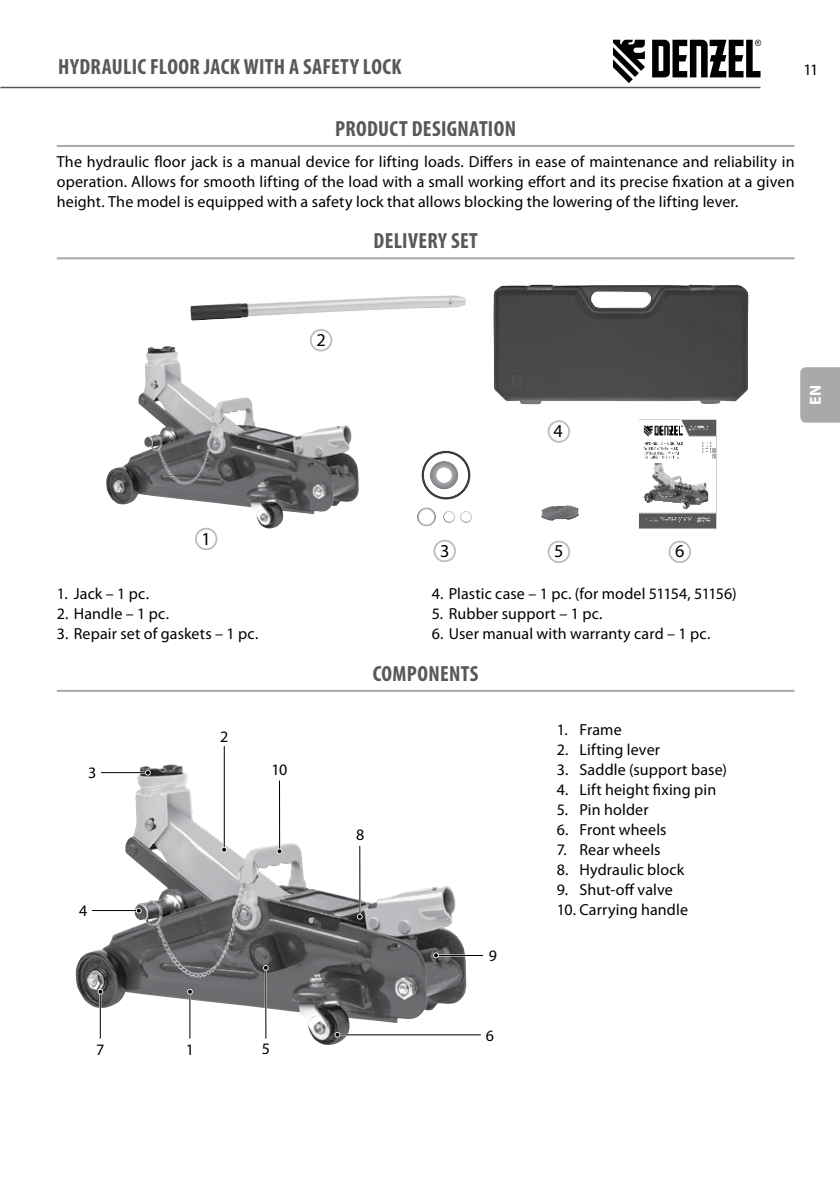
<style>
.page{position:relative;width:840px;height:1191px;background:#fff}
.page>*{position:absolute;margin:0;border:0;box-sizing:border-box;transform-origin:0 0}
.t1{font:700 condensed 22px "Myriad Pro";letter-spacing:.015em;color:#57585b}
.t2{font:18.2px "Myriad Pro";color:#000}
.t3{font:16px/20px "Myriad Pro";letter-spacing:.01em;color:#000;text-align:justify}
.t4{font:700 16px "Myriad Pro";color:#fff}
</style>
<div class="page">
<hr style="left:0;top:87px;width:760px;height:1px;background:#57585b">
<svg style="left:613px;top:40px;width:31px;height:43px"></svg>
<svg style="left:652px;top:40px;width:108px;height:37px"></svg>
<div style="left:800px;top:367px;width:39px;height:55px;background:#a7a9ab"></div>
<hr style="left:57px;top:145px;width:737px;height:2px;background:#a7a9ab">
<hr style="left:57px;top:257px;width:737px;height:2px;background:#a7a9ab">
<div style="left:547px;top:420px;width:22px;height:23px;border:2px solid #bbbdc0;border-radius:50%"></div>
<div style="left:668px;top:540px;width:22px;height:23px;border:2px solid #bbbdc0;border-radius:50%"></div>
<div style="left:547px;top:540px;width:22px;height:23px;border:2px solid #bbbdc0;border-radius:50%"></div>
<div style="left:433px;top:540px;width:22px;height:22px;border:2px solid #bbbdc0;border-radius:50%"></div>
<div style="left:310px;top:329px;width:22px;height:22px;border:2px solid #bbbdc0;border-radius:50%"></div>
<div style="left:195px;top:528px;width:22px;height:22px;border:2px solid #bbbdc0;border-radius:50%"></div>
<svg style="left:443px;top:511px;width:29px;height:12px"></svg>
<img style="left:417px;top:507px;width:18px;height:19px">
<img style="left:421px;top:451px;width:49px;height:49px">
<div style="left:638px;top:420px;width:78px;height:109px;border:1px solid #939597"></div>
<img style="left:106px;top:346px;width:252px;height:182px">
<img style="left:190px;top:295px;width:275px;height:25px">
<img style="left:493px;top:284px;width:255px;height:120px">
<img style="left:541px;top:505px;width:37px;height:16px">
<img style="left:639px;top:421px;width:76px;height:107px">
<hr style="left:57px;top:690px;width:737px;height:2px;background:#a7a9ab">
<img style="left:76px;top:764px;width:390px;height:281px">
<hr style="left:189px;top:993px;width:2px;height:45px;background:#fff">
<hr style="left:189px;top:993px;width:1px;height:45px;background:#000">
<svg style="left:187px;top:989px;width:6px;height:5px"></svg>
<hr style="left:99px;top:993px;width:2px;height:45px;background:#fff">
<hr style="left:100px;top:993px;width:1px;height:45px;background:#000">
<svg style="left:97px;top:989px;width:6px;height:5px"></svg>
<hr style="left:339px;top:1033px;width:141px;height:2px;background:#fff">
<hr style="left:339px;top:1034px;width:141px;height:1px;background:#000">
<svg style="left:334px;top:1032px;width:6px;height:5px"></svg>
<hr style="left:264px;top:969px;width:2px;height:67px;background:#fff">
<hr style="left:265px;top:969px;width:1px;height:69px;background:#000">
<svg style="left:263px;top:965px;width:5px;height:5px"></svg>
<hr style="left:359px;top:848px;width:2px;height:67px;background:#fff">
<hr style="left:359px;top:846px;width:1px;height:69px;background:#000">
<svg style="left:357px;top:914px;width:5px;height:5px"></svg>
<hr style="left:278px;top:783px;width:2px;height:67px;background:#fff">
<hr style="left:279px;top:780px;width:1px;height:70px;background:#000">
<svg style="left:276px;top:848px;width:6px;height:6px"></svg>
<hr style="left:101px;top:771px;width:45px;height:2px;background:#fff">
<hr style="left:101px;top:772px;width:45px;height:1px;background:#000">
<svg style="left:145px;top:770px;width:6px;height:5px"></svg>
<hr style="left:92px;top:909px;width:45px;height:2px;background:#fff">
<hr style="left:92px;top:910px;width:45px;height:1px;background:#000">
<svg style="left:136px;top:907px;width:5px;height:6px"></svg>
<hr style="left:437px;top:954px;width:45px;height:2px;background:#fff">
<hr style="left:437px;top:955px;width:45px;height:1px;background:#000">
<svg style="left:433px;top:952px;width:5px;height:6px"></svg>
<hr style="left:223px;top:746px;width:2px;height:102px;background:#fff">
<hr style="left:224px;top:746px;width:1px;height:102px;background:#000">
<svg style="left:221px;top:846px;width:6px;height:6px"></svg>
<h1 class="t1" style="left:58px;top:56px;width:345px">HYDRAULIC FLOOR JACK WITH A SAFETY LOCK</h1>
<p class="t3" style="left:802px;top:61px;width:16px">11</p>
<h1 class="t1" style="left:335px;top:118px;width:182px">PRODUCT DESIGNATION</h1>
<p class="t3" style="left:57px;top:152px;width:739px">The hydraulic floor jack is a manual device for lifting loads. Differs in ease of maintenance and reliability in operation. Allows for smooth lifting of the load with a small working effort and its precise fixation at a given height. The model is equipped with a safety lock that allows blocking the lowering of the lifting lever.</p>
<h1 class="t1" style="left:373px;top:230px;width:106px">DELIVERY SET</h1>
<p class="t2" style="left:316px;top:331px;width:11px">2</p>
<p class="t2" style="left:553px;top:422px;width:11px">4</p>
<p class="t2" style="left:201px;top:530px;width:11px">1</p>
<p class="t3" style="left:57px;top:584px;width:94px">1. Jack – 1 pc.</p>
<p class="t3" style="left:57px;top:604px;width:114px">2. Handle – 1 pc.</p>
<p class="t3" style="left:57px;top:624px;width:203px">3. Repair set of gaskets – 1 pc.</p>
<p class="t3" style="left:88px;top:763px;width:10px">3</p>
<p class="t3" style="left:79px;top:900px;width:10px">4</p>
<p class="t3" style="left:220px;top:727px;width:10px">2</p>
<p class="t3" style="left:271px;top:760px;width:17px">10</p>
<p class="t3" style="left:96px;top:1040px;width:10px">7</p>
<p class="t3" style="left:186px;top:1040px;width:10px">1</p>
<p class="t3" style="left:261px;top:1039px;width:10px">5</p>
<p class="t2" style="left:440px;top:542px;width:11px">3</p>
<p class="t2" style="left:554px;top:542px;width:11px">5</p>
<p class="t2" style="left:674px;top:542px;width:11px">6</p>
<p class="t3" style="left:431px;top:584px;width:306px">4. Plastic case – 1 pc. (for model 51154, 51156)</p>
<p class="t3" style="left:431px;top:604px;width:172px">5. Rubber support – 1 pc.</p>
<p class="t3" style="left:431px;top:624px;width:280px">6. User manual with warranty card – 1 pc.</p>
<h1 class="t1" style="left:372px;top:662px;width:107px">COMPONENTS</h1>
<p class="t3" style="left:356px;top:825px;width:10px">8</p>
<p class="t3" style="left:488px;top:945px;width:10px">9</p>
<p class="t3" style="left:556px;top:720px;width:67px">1. Frame</p>
<p class="t3" style="left:556px;top:740px;width:105px">2. Lifting lever</p>
<p class="t3" style="left:556px;top:760px;width:171px">3. Saddle (support base)</p>
<p class="t3" style="left:556px;top:780px;width:161px">4. Lift height fixing pin</p>
<p class="t3" style="left:556px;top:800px;width:93px">5. Pin holder</p>
<p class="t3" style="left:556px;top:820px;width:111px">6. Front wheels</p>
<p class="t3" style="left:556px;top:840px;width:105px">7. Rear wheels</p>
<p class="t3" style="left:556px;top:860px;width:129px">8. Hydraulic block</p>
<p class="t3" style="left:556px;top:880px;width:117px">9. Shut-off valve</p>
<p class="t3" style="left:556px;top:900px;width:133px">10. Carrying handle</p>
<p class="t3" style="left:485px;top:1026px;width:10px">6</p>
<p class="t4" style="left:807px;top:405px;width:21px;rotate:-90deg">EN</p>
</div>
